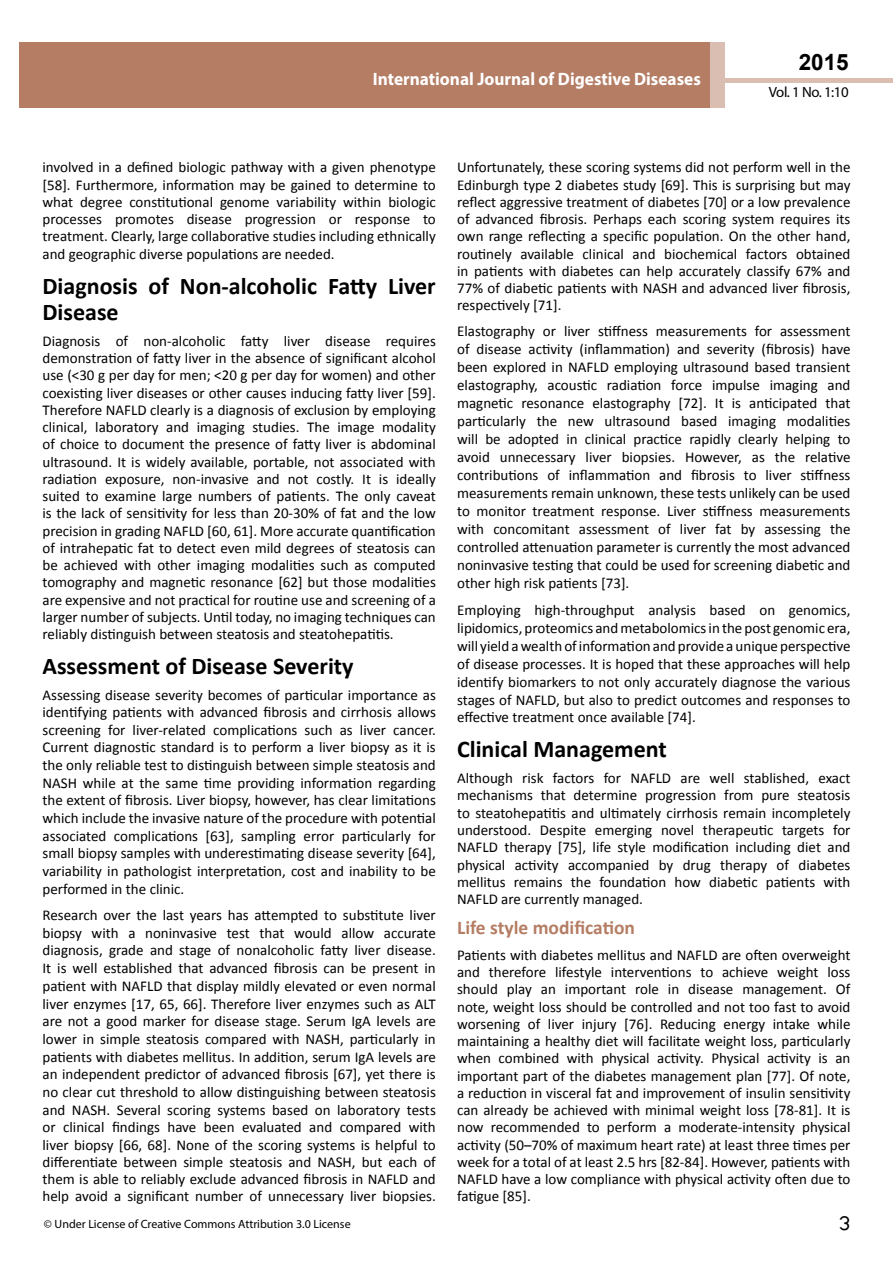
<style>
.page{position:relative;width:893px;height:1263px;background:#fff}
.page>*{position:absolute;margin:0;border:0;box-sizing:border-box;transform-origin:0 0}
.t1{font:25.5px "Tunga";color:#000}
.t2{font:700 24px/26.4px "Calibri";color:#000}
.t3{font:700 22.5px "Arial";color:#000}
.t4{font:700 19.5px "Calibri";color:#b47d64}
.t5{font:700 18px "Myriad Pro";color:#fff;scale:.96 1}
.t6{font:15px/17.2px "Calibri";color:#000;text-align:justify}
.t7{font:14.85px "Myriad Pro";letter-spacing:-.03em;color:#000}
.t8{font:12px "Myriad Pro";color:#000}
</style>
<div class="page">
<hr style="left:725px;top:78px;width:168px;height:4px;background:#d9beb1">
<div style="left:19px;top:42px;width:690px;height:66px;background:#b47d64"></div>
<div style="left:709px;top:42px;width:16px;height:66px;background:#d9beb1"></div>
<p class="t5" style="left:373px;top:67px;width:343px">International Journal of Digestive Diseases</p>
<p class="t5" style="left:585px;top:74px;width:128px">ISSN 1698-9465</p>
<h3 class="t3" style="left:799px;top:47px;width:52px">2015</h3>
<p class="t7" style="left:769px;top:83px;width:81px">Vol. 1 No. 1:10</p>
<p class="t6" style="left:43px;top:159px;width:395px">involved in a defined biologic pathway with a given phenotype [58]. Furthermore, information may be gained to determine to what degree constitutional genome variability within biologic processes promotes disease progression or response to treatment. Clearly, large collaborative studies including ethnically and geographic diverse populations are needed.</p>
<h2 class="t2" style="left:43px;top:272px;width:395px">Diagnosis of Non-alcoholic Fatty Liver<br>Disease</h2>
<p class="t6" style="left:43px;top:332px;width:395px">Diagnosis of non-alcoholic fatty liver disease requires demonstration of fatty liver in the absence of significant alcohol use (&lt;30 g per day for men; &lt;20 g per day for women) and other coexisting liver diseases or other causes inducing fatty liver [59].<br>Therefore NAFLD clearly is a diagnosis of exclusion by employing clinical, laboratory and imaging studies. The image modality of choice to document the presence of fatty liver is abdominal ultrasound. It is widely available, portable, not associated with radiation exposure, non-invasive and not costly. It is ideally suited to examine large numbers of patients. The only caveat is the lack of sensitivity for less than 20-30% of fat and the low precision in grading NAFLD [60, 61]. More accurate quantification of intrahepatic fat to detect even mild degrees of steatosis can be achieved with other imaging modalities such as computed tomography and magnetic resonance [62] but those modalities are expensive and not practical for routine use and screening of a larger number of subjects. Until today, no imaging techniques can reliably distinguish between steatosis and steatohepatitis.</p>
<h2 class="t2" style="left:43px;top:653px;width:313px">Assessment of Disease Severity</h2>
<p class="t6" style="left:43px;top:686px;width:395px;line-height:17.7px">Assessing disease severity becomes of particular importance as identifying patients with advanced fibrosis and cirrhosis allows screening for liver-related complications such as liver cancer.<br>Current diagnostic standard is to perform a liver biopsy as it is the only reliable test to distinguish between simple steatosis and NASH while at the same time providing information regarding the extent of fibrosis. Liver biopsy, however, has clear limitations which include the invasive nature of the procedure with potential associated complications [63], sampling error particularly for small biopsy samples with underestimating disease severity [64], variability in pathologist interpretation, cost and inability to be performed in the clinic.</p>
<p class="t6" style="left:43px;top:906px;width:395px">Research over the last years has attempted to substitute liver biopsy with a noninvasive test that would allow accurate diagnosis, grade and stage of nonalcoholic fatty liver disease.<br>It is well established that advanced fibrosis can be present in patient with NAFLD that display mildly elevated or even normal liver enzymes [17, 65, 66]. Therefore liver enzymes such as ALT are not a good marker for disease stage. Serum IgA levels are lower in simple steatosis compared with NASH, particularly in patients with diabetes mellitus. In addition, serum IgA levels are an independent predictor of advanced fibrosis [67], yet there is no clear cut threshold to allow distinguishing between steatosis and NASH. Several scoring systems based on laboratory tests or clinical findings have been evaluated and compared with liver biopsy [66, 68]. None of the scoring systems is helpful to differentiate between simple steatosis and NASH, but each of them is able to reliably exclude advanced fibrosis in NAFLD and help avoid a significant number of unnecessary liver biopsies.</p>
<p class="t6" style="left:457px;top:159px;width:395px">Unfortunately, these scoring systems did not perform well in the Edinburgh type 2 diabetes study [69]. This is surprising but may reflect aggressive treatment of diabetes [70] or a low prevalence of advanced fibrosis. Perhaps each scoring system requires its own range reflecting a specific population. On the other hand, routinely available clinical and biochemical factors obtained in patients with diabetes can help accurately classify 67% and 77% of diabetic patients with NASH and advanced liver fibrosis, respectively [71].</p>
<p class="t6" style="left:457px;top:322px;width:395px;line-height:18px">Elastography or liver stiffness measurements for assessment of disease activity (inflammation) and severity (fibrosis) have been explored in NAFLD employing ultrasound based transient elastography, acoustic radiation force impulse imaging and magnetic resonance elastography [72]. It is anticipated that particularly the new ultrasound based imaging modalities will be adopted in clinical practice rapidly clearly helping to avoid unnecessary liver biopsies. However, as the relative contributions of inflammation and fibrosis to liver stiffness measurements remain unknown, these tests unlikely can be used to monitor treatment response. Liver stiffness measurements with concomitant assessment of liver fat by assessing the controlled attenuation parameter is currently the most advanced noninvasive testing that could be used for screening diabetic and other high risk patients [73].</p>
<p class="t6" style="left:457px;top:601px;width:395px;line-height:17.9px">Employing high-throughput analysis based on genomics, lipidomics, proteomics and metabolomics in the post genomic era, will yield a wealth of information and provide a unique perspective of disease processes. It is hoped that these approaches will help identify biomarkers to not only accurately diagnose the various stages of NAFLD, but also to predict outcomes and responses to effective treatment once available [74].</p>
<h2 class="t2" style="left:457px;top:736px;width:211px">Clinical Management</h2>
<p class="t6" style="left:457px;top:769px;width:395px">Although risk factors for NAFLD are well stablished, exact mechanisms that determine progression from pure steatosis to steatohepatitis and ultimately cirrhosis remain incompletely understood. Despite emerging novel therapeutic targets for NAFLD therapy [75], life style modification including diet and physical activity accompanied by drug therapy of diabetes mellitus remains the foundation how diabetic patients with NAFLD are currently managed.</p>
<h3 class="t4" style="left:457px;top:915px;width:179px">Life style modification</h3>
<p class="t6" style="left:457px;top:946px;width:395px">Patients with diabetes mellitus and NAFLD are often overweight and therefore lifestyle interventions to achieve weight loss should play an important role in disease management. Of note, weight loss should be controlled and not too fast to avoid worsening of liver injury [76]. Reducing energy intake while maintaining a healthy diet will facilitate weight loss, particularly when combined with physical activity. Physical activity is an important part of the diabetes management plan [77]. Of note, a reduction in visceral fat and improvement of insulin sensitivity can already be achieved with minimal weight loss [78-81]. It is now recommended to perform a moderate-intensity physical activity (50–70% of maximum heart rate) at least three times per week for a total of at least 2.5 hrs [82-84]. However, patients with NAFLD have a low compliance with physical activity often due to fatigue [85].</p>
<p class="t8" style="left:44px;top:1217px;width:308px">© Under License of Creative Commons Attribution 3.0 License</p>
<h1 class="t1" style="left:839px;top:1206px;width:13px">3</h1>
</div>
